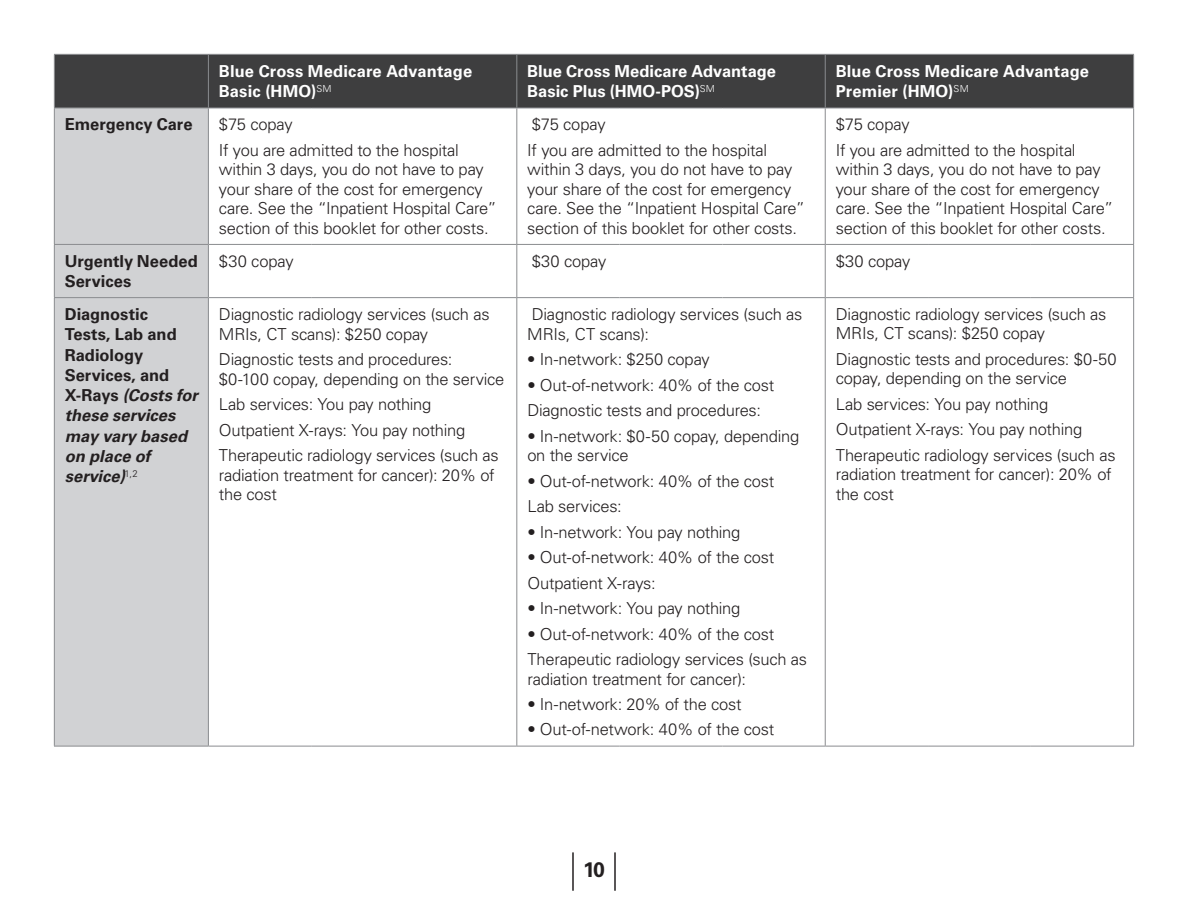
<style>
.page{position:relative;width:1188px;height:918px;background:#fff}
.page>*{position:absolute;margin:0;border:0;box-sizing:border-box;transform-origin:0 0}
.t1{font:700 21px "Univers LT Std";color:#231f20}
.t2{font:300 16.5px/19.5px "Univers LT Std";letter-spacing:-.015em;color:#231f20}
.t3{font:700 16.5px/20.2px "Univers LT Std";letter-spacing:.005em;color:#fff}
.t4{font:italic 700 16.5px/20.2px "Univers LT Std";color:#231f20}
.t5{font:700 16.5px/20.2px "Univers LT Std";color:#231f20}
.s1{font-style:normal}
</style>
<div class="page">
<hr style="left:614px;top:852px;width:2px;height:39px;background:#231f20">
<hr style="left:572px;top:852px;width:2px;height:39px;background:#231f20">
<div style="left:55px;top:55px;width:1078px;height:53px;background:#3e3e3f"></div>
<div style="left:55px;top:109px;width:153px;height:637px;background:#d1d2d4"></div>
<hr style="left:1133px;top:55px;width:1px;height:53px;background:#8a8c8f">
<hr style="left:1133px;top:108px;width:1px;height:136px;background:#8a8c8f">
<hr style="left:54px;top:244px;width:154px;height:1px;background:#8a8c8f">
<hr style="left:208px;top:244px;width:103px;height:1px;background:#8a8c8f">
<hr style="left:311px;top:244px;width:103px;height:1px;background:#8a8c8f">
<hr style="left:414px;top:244px;width:103px;height:1px;background:#8a8c8f">
<hr style="left:825px;top:244px;width:103px;height:1px;background:#8a8c8f">
<hr style="left:928px;top:244px;width:103px;height:1px;background:#8a8c8f">
<hr style="left:1031px;top:244px;width:103px;height:1px;background:#8a8c8f">
<hr style="left:1133px;top:245px;width:1px;height:52px;background:#8a8c8f">
<hr style="left:208px;top:297px;width:103px;height:1px;background:#8a8c8f">
<hr style="left:311px;top:297px;width:103px;height:1px;background:#8a8c8f">
<hr style="left:414px;top:297px;width:103px;height:1px;background:#8a8c8f">
<hr style="left:825px;top:297px;width:103px;height:1px;background:#8a8c8f">
<hr style="left:928px;top:297px;width:103px;height:1px;background:#8a8c8f">
<hr style="left:1031px;top:297px;width:103px;height:1px;background:#8a8c8f">
<hr style="left:1133px;top:298px;width:1px;height:448px;background:#8a8c8f">
<hr style="left:54px;top:746px;width:154px;height:1px;background:#8a8c8f">
<hr style="left:208px;top:746px;width:103px;height:1px;background:#8a8c8f">
<hr style="left:311px;top:746px;width:103px;height:1px;background:#8a8c8f">
<hr style="left:414px;top:746px;width:103px;height:1px;background:#8a8c8f">
<hr style="left:825px;top:746px;width:103px;height:1px;background:#8a8c8f">
<hr style="left:928px;top:746px;width:103px;height:1px;background:#8a8c8f">
<hr style="left:1031px;top:746px;width:103px;height:1px;background:#8a8c8f">
<hr style="left:208px;top:55px;width:1px;height:53px;background:#8a8c8f">
<hr style="left:54px;top:54px;width:154px;height:1px;background:#8a8c8f">
<hr style="left:54px;top:55px;width:1px;height:53px;background:#8a8c8f">
<hr style="left:208px;top:54px;width:103px;height:1px;background:#8a8c8f">
<hr style="left:311px;top:54px;width:103px;height:1px;background:#8a8c8f">
<hr style="left:414px;top:54px;width:103px;height:1px;background:#8a8c8f">
<hr style="left:825px;top:54px;width:103px;height:1px;background:#8a8c8f">
<hr style="left:928px;top:54px;width:103px;height:1px;background:#8a8c8f">
<hr style="left:1031px;top:54px;width:103px;height:1px;background:#8a8c8f">
<hr style="left:54px;top:108px;width:154px;height:1px;background:#8a8c8f">
<hr style="left:208px;top:108px;width:103px;height:1px;background:#8a8c8f">
<hr style="left:311px;top:108px;width:103px;height:1px;background:#8a8c8f">
<hr style="left:414px;top:108px;width:103px;height:1px;background:#8a8c8f">
<hr style="left:825px;top:108px;width:103px;height:1px;background:#8a8c8f">
<hr style="left:928px;top:108px;width:103px;height:1px;background:#8a8c8f">
<hr style="left:1031px;top:108px;width:103px;height:1px;background:#8a8c8f">
<hr style="left:54px;top:297px;width:154px;height:1px;background:#8a8c8f">
<hr style="left:54px;top:298px;width:1px;height:448px;background:#8a8c8f">
<hr style="left:208px;top:298px;width:1px;height:448px;background:#8a8c8f">
<hr style="left:54px;top:108px;width:1px;height:136px;background:#8a8c8f">
<hr style="left:208px;top:108px;width:1px;height:136px;background:#8a8c8f">
<hr style="left:54px;top:245px;width:1px;height:52px;background:#8a8c8f">
<hr style="left:208px;top:245px;width:1px;height:52px;background:#8a8c8f">
<hr style="left:517px;top:54px;width:103px;height:1px;background:#8a8c8f">
<hr style="left:516px;top:55px;width:1px;height:53px;background:#8a8c8f">
<hr style="left:620px;top:54px;width:102px;height:1px;background:#8a8c8f">
<hr style="left:722px;top:54px;width:103px;height:1px;background:#8a8c8f">
<hr style="left:825px;top:55px;width:1px;height:53px;background:#8a8c8f">
<hr style="left:517px;top:108px;width:103px;height:1px;background:#8a8c8f">
<hr style="left:620px;top:108px;width:102px;height:1px;background:#8a8c8f">
<hr style="left:722px;top:108px;width:103px;height:1px;background:#8a8c8f">
<hr style="left:517px;top:297px;width:103px;height:1px;background:#8a8c8f">
<hr style="left:516px;top:298px;width:1px;height:448px;background:#8a8c8f">
<hr style="left:620px;top:297px;width:102px;height:1px;background:#8a8c8f">
<hr style="left:722px;top:297px;width:103px;height:1px;background:#8a8c8f">
<hr style="left:825px;top:298px;width:1px;height:448px;background:#8a8c8f">
<hr style="left:516px;top:108px;width:1px;height:136px;background:#8a8c8f">
<hr style="left:825px;top:108px;width:1px;height:136px;background:#8a8c8f">
<hr style="left:517px;top:746px;width:103px;height:1px;background:#8a8c8f">
<hr style="left:620px;top:746px;width:102px;height:1px;background:#8a8c8f">
<hr style="left:722px;top:746px;width:103px;height:1px;background:#8a8c8f">
<hr style="left:517px;top:244px;width:103px;height:1px;background:#8a8c8f">
<hr style="left:516px;top:245px;width:1px;height:52px;background:#8a8c8f">
<hr style="left:620px;top:244px;width:102px;height:1px;background:#8a8c8f">
<hr style="left:722px;top:244px;width:103px;height:1px;background:#8a8c8f">
<hr style="left:825px;top:245px;width:1px;height:52px;background:#8a8c8f">
<p class="t3" style="left:219px;top:61px;width:255px">Blue Cross Medicare Advantage<br>Basic (HMO)<sup>SM</sup></p>
<p class="t3" style="left:527px;top:61px;width:250px">Blue Cross Medicare Advantage<br>Basic Plus (HMO‑POS)<sup>SM</sup></p>
<p class="t3" style="left:836px;top:61px;width:255px">Blue Cross Medicare Advantage<br>Premier (HMO)<sup>SM</sup></p>
<p class="t5" style="left:65px;top:115px;width:129px">Emergency Care</p>
<p class="t2" style="left:219px;top:112px;width:241px;line-height:25.5px">$75 copay<br>If you are admitted to the hospital</p>
<p class="t2" style="left:219px;top:160px;width:279px">within 3 days, you do not have to pay your share of the cost for emergency care. See the “Inpatient Hospital Care” section of this booklet for other costs.</p>
<p class="t2" style="left:527px;top:112px;width:241px;line-height:25.5px">$75 copay<br>If you are admitted to the hospital</p>
<p class="t2" style="left:527px;top:160px;width:279px">within 3 days, you do not have to pay your share of the cost for emergency care. See the “Inpatient Hospital Care” section of this booklet for other costs.</p>
<p class="t2" style="left:836px;top:112px;width:241px;line-height:25.5px">$75 copay<br>If you are admitted to the hospital</p>
<p class="t2" style="left:836px;top:160px;width:279px">within 3 days, you do not have to pay your share of the cost for emergency care. See the “Inpatient Hospital Care” section of this booklet for other costs.</p>
<p class="t5" style="left:65px;top:251px;width:135px">Urgently Needed<br>Services</p>
<p class="t2" style="left:219px;top:251px;width:76px">$30 copay</p>
<p class="t2" style="left:532px;top:251px;width:76px">$30 copay</p>
<p class="t2" style="left:836px;top:251px;width:76px">$30 copay</p>
<p class="t4" style="left:65px;top:304px;width:135px"><span class="s1">Diagnostic<br>Tests, Lab and<br>Radiology<br>Services, and<br>X‑Rays</span> (Costs for these services may vary based on place of service)<sup>1,2</sup></p>
<p class="t2" style="left:219px;top:304px;width:272px">Diagnostic radiology services (such as<br>MRIs, CT scans): $250 copay</p>
<p class="t2" style="left:836px;top:304px;width:272px">Diagnostic radiology services (such as<br>MRIs, CT scans): $250 copay</p>
<p class="t2" style="left:836px;top:349px;width:282px">Diagnostic tests and procedures: $0‑50 copay, depending on the service</p>
<p class="t2" style="left:836px;top:391px;width:281px;line-height:25.5px">Lab services: You pay nothing<br>Outpatient X‑rays: You pay nothing<br>Therapeutic radiology services (such as</p>
<p class="t2" style="left:836px;top:465px;width:277px">radiation treatment for cancer): 20% of the cost</p>
<p class="t2" style="left:527px;top:304px;width:277px">Diagnostic radiology services (such as<br>MRIs, CT scans):</p>
<p class="t2" style="left:527px;top:349px;width:184px">• In-network: $250 copay</p>
<p class="t2" style="left:527px;top:372px;width:248px;line-height:25.5px">• Out-of-network: 40% of the cost<br>Diagnostic tests and procedures:</p>
<p class="t2" style="left:527px;top:426px;width:274px">• In-network: $0‑50 copay, depending on the service</p>
<p class="t2" style="left:527px;top:468px;width:248px;line-height:25.5px">• Out-of-network: 40% of the cost<br>Lab services:</p>
<p class="t2" style="left:527px;top:522px;width:215px">• In-network: You pay nothing</p>
<p class="t2" style="left:527px;top:544px;width:248px;line-height:25.5px">• Out-of-network: 40% of the cost<br>Outpatient X‑rays:</p>
<p class="t2" style="left:527px;top:598px;width:215px">• In-network: You pay nothing</p>
<p class="t2" style="left:527px;top:621px;width:281px;line-height:25.5px">• Out-of-network: 40% of the cost<br>Therapeutic radiology services (such as</p>
<p class="t2" style="left:527px;top:669px;width:220px">radiation treatment for cancer):</p>
<p class="t2" style="left:527px;top:694px;width:216px">• In-network: 20% of the cost</p>
<p class="t2" style="left:527px;top:720px;width:248px">• Out-of-network: 40% of the cost</p>
<p class="t2" style="left:219px;top:349px;width:287px">Diagnostic tests and procedures: $0-100 copay, depending on the service</p>
<p class="t2" style="left:219px;top:391px;width:281px;line-height:25.5px">Lab services: You pay nothing<br>Outpatient X‑rays: You pay nothing<br>Therapeutic radiology services (such as</p>
<p class="t2" style="left:219px;top:465px;width:277px">radiation treatment for cancer): 20% of the cost</p>
<p class="t1" style="left:583px;top:857px;width:23px">10</p>
</div>
